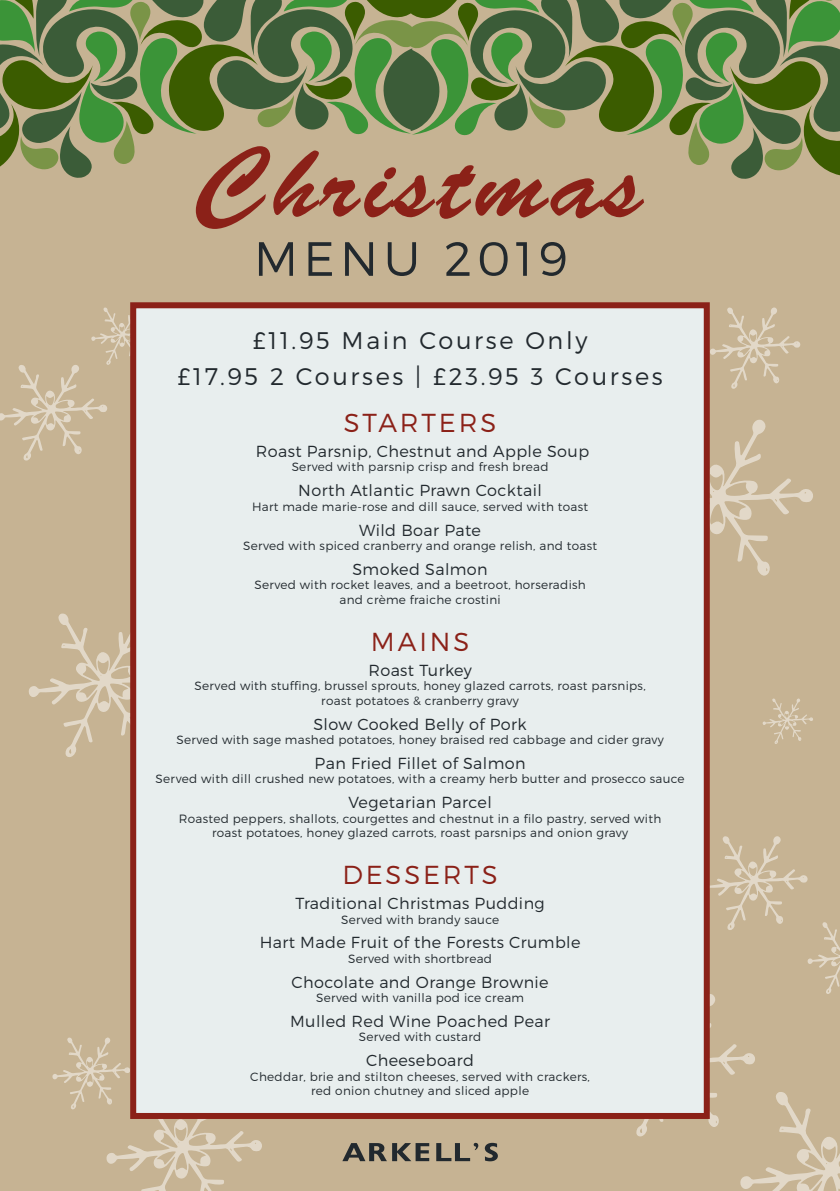
<style>
.page{position:relative;width:840px;height:1191px;background:#fff}
.page>*{position:absolute;margin:0;border:0;box-sizing:border-box;transform-origin:0 0}
.t1{font:300 26px "Montserrat";letter-spacing:.11em;color:#8b2118}
.t2{font:300 24px/35.4px "Montserrat";letter-spacing:.11em;color:#22292e;text-align:center}
.t3{font:300 16px "Montserrat";letter-spacing:.025em;color:#22292e}
.t4{font:300 12px/14.4px "Montserrat";letter-spacing:.025em;color:#22292e;text-align:center}
</style>
<div class="page">
<div style="left:0;top:0;width:839px;height:1191px;background:#c6b393"></div>
<svg style="left:0;top:307px;width:127px;height:154px"></svg>
<svg style="left:712px;top:419px;width:101px;height:157px"></svg>
<svg style="left:28px;top:613px;width:99px;height:144px"></svg>
<svg style="left:52px;top:1037px;width:210px;height:154px"></svg>
<svg style="left:636px;top:836px;width:203px;height:355px"></svg>
<div style="left:127px;top:302px;width:585px;height:820px;background:#e8eeee"></div>
<svg style="left:342px;top:1142px;width:155px;height:19px"></svg>
<svg style="left:709px;top:307px;width:91px;height:82px"></svg>
<svg style="left:762px;top:698px;width:50px;height:46px"></svg>
<svg style="left:259px;top:242px;width:306px;height:34px"></svg>
<svg style="left:0;top:0;width:839px;height:229px"></svg>
<h2 class="t2" style="left:177px;top:323px;width:486px">£11.95 Main Course Only<br>£17.95 2 Courses | £23.95 3 Courses</h2>
<h1 class="t1" style="left:343px;top:407px;width:154px">STARTERS</h1>
<h3 class="t3" style="left:256px;top:441px;width:334px">Roast Parsnip, Chestnut and Apple Soup</h3>
<p class="t4" style="left:291px;top:460px;width:258px">Served with parsnip crisp and fresh bread</p>
<h3 class="t3" style="left:298px;top:481px;width:245px">North Atlantic Prawn Cocktail</h3>
<p class="t4" style="left:252px;top:499px;width:337px">Hart made marie-rose and dill sauce, served with toast</p>
<h3 class="t3" style="left:359px;top:520px;width:123px">Wild Boar Pate</h3>
<p class="t4" style="left:243px;top:538px;width:355px">Served with spiced cranberry and orange relish, and toast</p>
<h3 class="t3" style="left:352px;top:559px;width:137px">Smoked Salmon</h3>
<p class="t4" style="left:254px;top:577px;width:333px">Served with rocket leaves, and a beetroot, horseradish and crème fraiche crostini</p>
<h1 class="t1" style="left:371px;top:626px;width:100px">MAINS</h1>
<h3 class="t3" style="left:368px;top:660px;width:105px">Roast Turkey</h3>
<p class="t4" style="left:194px;top:678px;width:452px">Served with stuffing, brussel sprouts, honey glazed carrots, roast parsnips, roast potatoes &amp; cranberry gravy</p>
<h3 class="t3" style="left:313px;top:714px;width:215px">Slow Cooked Belly of Pork</h3>
<p class="t4" style="left:176px;top:732px;width:488px">Served with sage mashed potatoes, honey braised red cabbage and cider gravy</p>
<h3 class="t3" style="left:314px;top:753px;width:212px">Pan Fried Fillet of Salmon</h3>
<p class="t4" style="left:155px;top:771px;width:530px">Served with dill crushed new potatoes, with a creamy herb butter and prosecco sauce</p>
<h3 class="t3" style="left:348px;top:792px;width:145px">Vegetarian Parcel</h3>
<p class="t4" style="left:179px;top:811px;width:483px">Roasted peppers, shallots, courgettes and chestnut in a filo pastry, served with roast potatoes, honey glazed carrots, roast parsnips and onion gravy</p>
<h1 class="t1" style="left:342px;top:859px;width:157px">DESSERTS</h1>
<h3 class="t3" style="left:295px;top:893px;width:251px">Traditional Christmas Pudding</h3>
<p class="t4" style="left:341px;top:912px;width:159px">Served with brandy sauce</p>
<h3 class="t3" style="left:259px;top:933px;width:322px">Hart Made Fruit of the Forests Crumble</h3>
<p class="t4" style="left:348px;top:951px;width:145px">Served with shortbread</p>
<h3 class="t3" style="left:291px;top:972px;width:258px">Chocolate and Orange Brownie</h3>
<p class="t4" style="left:316px;top:990px;width:209px">Served with vanilla pod ice cream</p>
<h3 class="t3" style="left:290px;top:1011px;width:261px">Mulled Red Wine Poached Pear</h3>
<p class="t4" style="left:358px;top:1029px;width:124px">Served with custard</p>
<h3 class="t3" style="left:366px;top:1050px;width:110px">Cheeseboard</h3>
<p class="t4" style="left:250px;top:1069px;width:341px">Cheddar, brie and stilton cheeses, served with crackers, red onion chutney and sliced apple</p>
</div>
